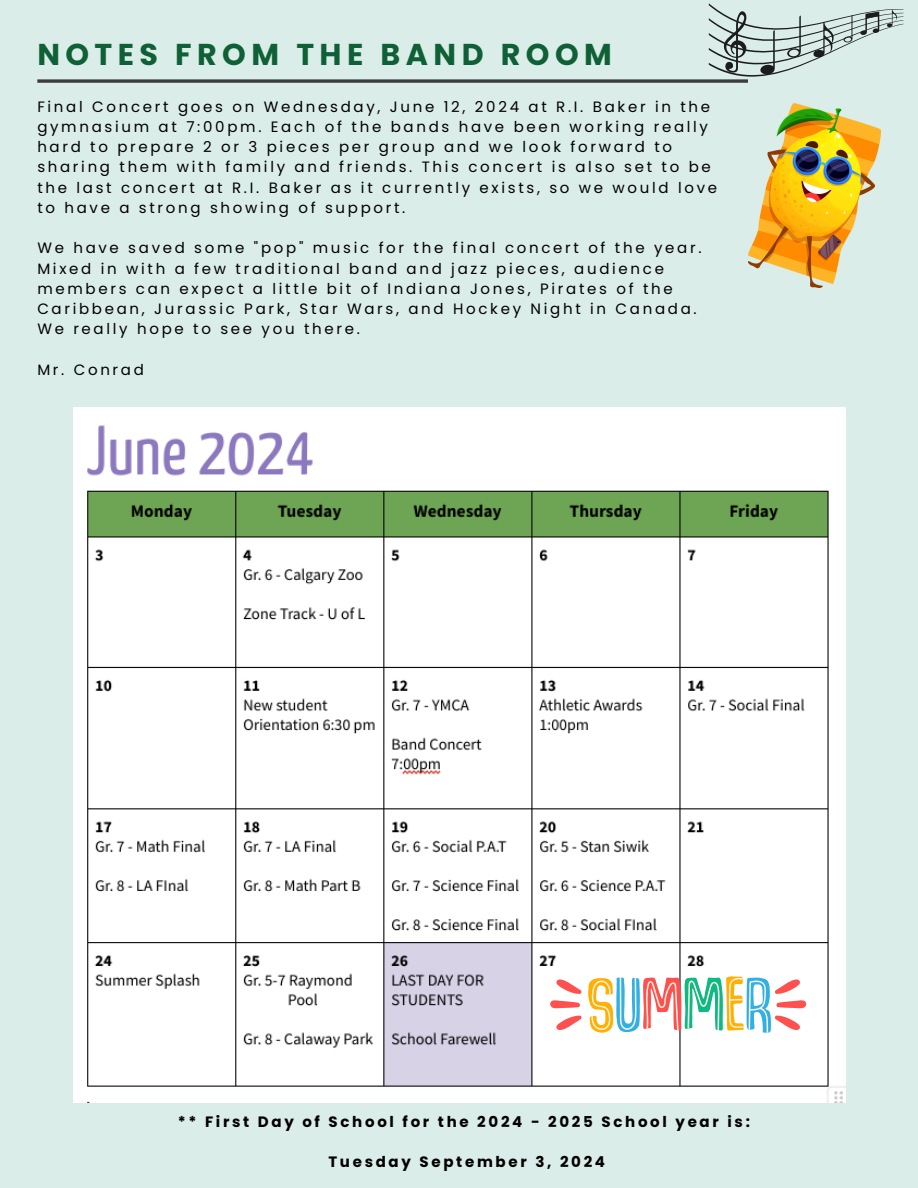
<style>
.page{position:relative;width:918px;height:1188px;background:#dbede8}
.page>*{position:absolute;margin:0;border:0;box-sizing:border-box;transform-origin:0 0}
.t1{font:700 30.15px "Poppins";letter-spacing:.18em;color:#0f6036}
.t2{font:15px/20.2px "Poppins";letter-spacing:.18em;color:#000}
.t3{font:700 15px "Poppins";letter-spacing:.18em;color:#000}
</style>
<div class="page">
<img style="left:73px;top:408px;width:772px;height:695px">
<svg style="left:709px;top:3px;width:194px;height:74px"></svg>
<svg style="left:37px;top:79px;width:711px;height:4px;background:#555857"></svg>
<svg style="left:588px;top:976px;width:218px;height:57px;background:#d4d2c2"></svg>
<svg style="left:550px;top:1000px;width:30px;height:8px"></svg>
<svg style="left:556px;top:1016px;width:26px;height:14px"></svg>
<svg style="left:556px;top:979px;width:26px;height:15px"></svg>
<img style="left:749px;top:103px;width:131px;height:185px">
<p class="t1" style="left:37px;top:33px;width:576px">NOTES FROM THE BAND ROOM</p>
<p class="t2" style="left:37px;top:96px;width:681px">Final Concert goes on Wednesday, June 12, 2024 at R.I. Baker in the gymnasium at 7:00pm. Each of the bands have been working really hard to prepare 2 or 3 pieces per group and we look forward to sharing them with family and friends. This concert is also set to be the last concert at R.I. Baker as it currently exists, so we would love to have a strong showing of support.</p>
<p class="t2" style="left:37px;top:238px;width:666px">We have saved some "pop" music for the final concert of the year.<br>Mixed in with a few traditional band and jazz pieces, audience members can expect a little bit of Indiana Jones, Pirates of the Caribbean, Jurassic Park, Star Wars, and Hockey Night in Canada.<br>We really hope to see you there.</p>
<p class="t2" style="left:37px;top:360px;width:108px">Mr. Conrad</p>
<p class="t3" style="left:178px;top:1111px;width:574px">** First Day of School for the 2024 - 2025 School year is:</p>
<p class="t3" style="left:328px;top:1151px;width:278px">Tuesday September 3, 2024</p>
</div>
